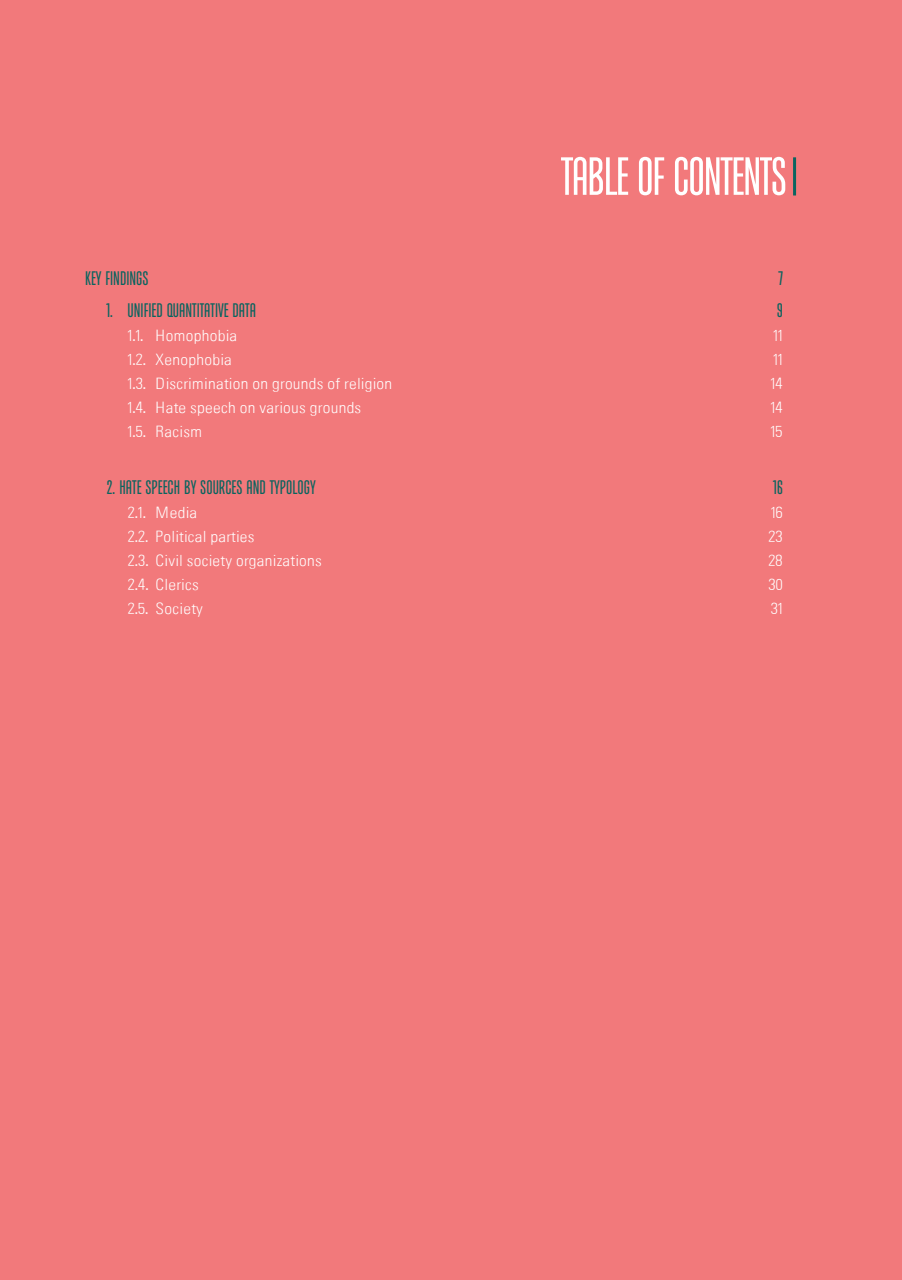
<style>
.page{position:relative;width:902px;height:1280px;background:#fff}
.page>*{position:absolute;margin:0;border:0;box-sizing:border-box;transform-origin:0 0}
.t1{font:52.5px "Mosheneba";letter-spacing:-.025em;color:#fff}
.t2{font:19.5px "Mosheneba";color:#0b645f}
.t3{font:500 16.5px "BPG Nateli";letter-spacing:-.02em;color:#fff}
</style>
<div class="page">
<div style="left:0;top:0;width:901px;height:1280px;background:#f2797b"></div>
<hr style="left:793px;top:157px;width:3px;height:38px;background:#0b645f">
<h1 class="t1" style="left:561px;top:157px;width:227px">TABLE OF CONTENTS</h1>
<p class="t2" style="left:85px;top:271px;width:65px">KEY FINDINGS</p>
<p class="t2" style="left:778px;top:271px;width:6px">7</p>
<p class="t2" style="left:106px;top:303px;width:151px">1. UNIFIED QUANTITATIVE DATA</p>
<p class="t2" style="left:776px;top:303px;width:8px">9</p>
<p class="t3" style="left:128px;top:329px;width:112px">1.1. Homophobia</p>
<p class="t3" style="left:773px;top:329px;width:11px">11</p>
<p class="t3" style="left:128px;top:353px;width:106px">1.2. Xenophobia</p>
<p class="t3" style="left:773px;top:353px;width:11px">11</p>
<p class="t3" style="left:128px;top:377px;width:267px">1.3. Discrimination on grounds of religion</p>
<p class="t3" style="left:770px;top:377px;width:14px">14</p>
<p class="t3" style="left:128px;top:401px;width:236px">1.4. Hate speech on various grounds</p>
<p class="t3" style="left:770px;top:401px;width:14px">14</p>
<p class="t3" style="left:128px;top:425px;width:77px">1.5. Racism</p>
<p class="t3" style="left:770px;top:425px;width:14px">15</p>
<p class="t2" style="left:106px;top:480px;width:211px">2. HATE SPEECH BY SOURCES AND TYPOLOGY</p>
<p class="t2" style="left:773px;top:480px;width:11px">16</p>
<p class="t3" style="left:128px;top:505px;width:72px">2.1. Media</p>
<p class="t3" style="left:770px;top:505px;width:14px">16</p>
<p class="t3" style="left:128px;top:529px;width:129px">2.2. Political parties</p>
<p class="t3" style="left:768px;top:529px;width:16px">23</p>
<p class="t3" style="left:128px;top:553px;width:196px">2.3. Civil society organizations</p>
<p class="t3" style="left:768px;top:553px;width:16px">28</p>
<p class="t3" style="left:128px;top:577px;width:73px">2.4. Clerics</p>
<p class="t3" style="left:768px;top:577px;width:16px">30</p>
<p class="t3" style="left:128px;top:601px;width:77px">2.5. Society</p>
<p class="t3" style="left:770px;top:601px;width:14px">31</p>
</div>
